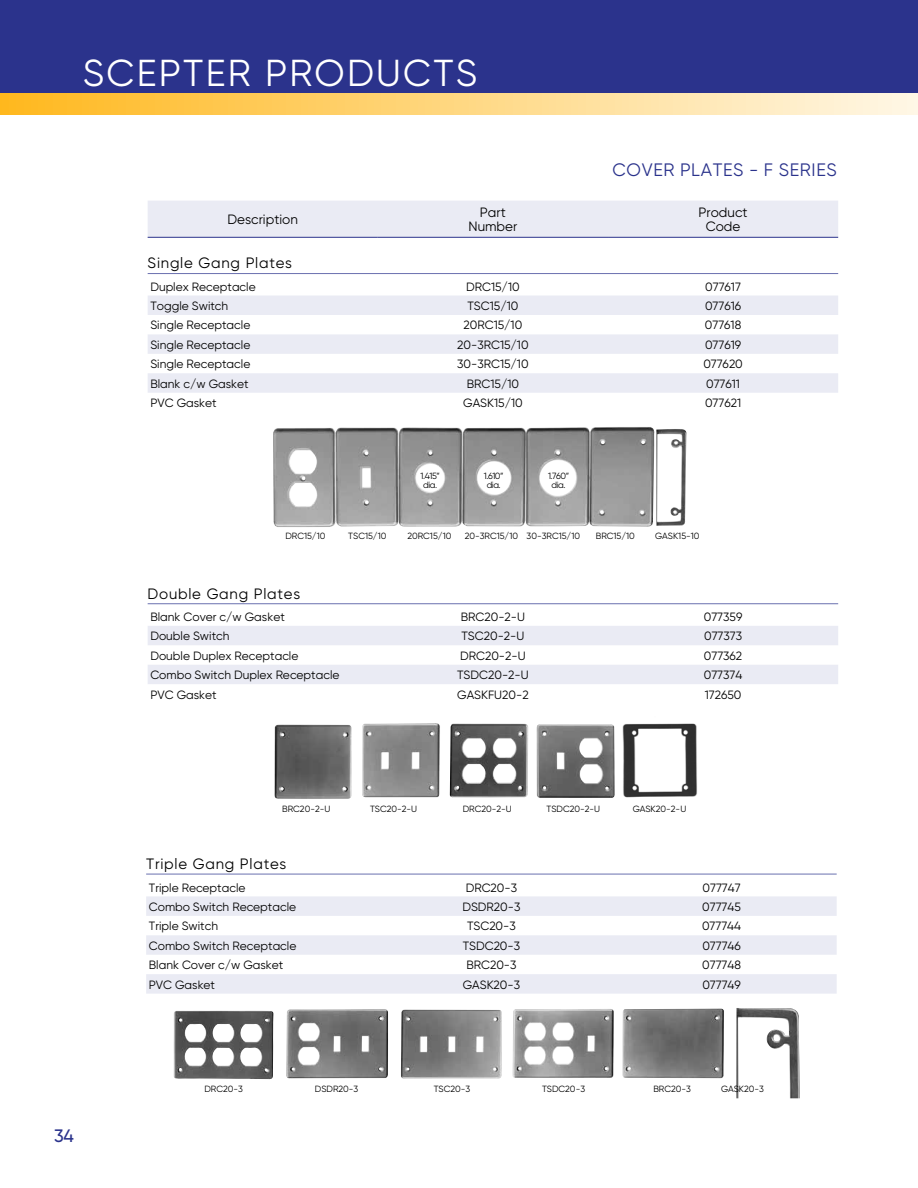
<style>
.page{position:relative;width:918px;height:1188px;background:#fff}
.page>*{position:absolute;margin:0;border:0;box-sizing:border-box;transform-origin:0 0}
.t1{font:37.5px "Gilroy";letter-spacing:.06em;color:#fff}
.t2{font:18px "Gilroy";letter-spacing:.035em;color:#2b338c}
.t3{font:500 18px "Gilroy";color:#2b338c}
.t4{font:15px "Gilroy";letter-spacing:.05em;color:#000}
.t5{font:13.5px/13.5px "Gilroy";color:#000;text-align:center}
.t6{font:12px "Gilroy";color:#000}
.t7{font:9px/9px "Gilroy";color:#000;text-align:center}
</style>
<div class="page">
<div style="left:0;top:0;width:918px;height:100px;background:#2b338c"></div>
<div style="left:0;top:94px;width:918px;height:21px;background:linear-gradient(to right,#ffb81d,#fff7e6)"></div>
<div style="left:148px;top:201px;width:690px;height:36px;background:#eaebf4"></div>
<hr style="left:148px;top:237px;width:230px;height:1px;background:#2b338c">
<hr style="left:378px;top:237px;width:230px;height:1px;background:#2b338c">
<hr style="left:608px;top:237px;width:230px;height:1px;background:#2b338c">
<hr style="left:148px;top:273px;width:690px;height:1px;background:#6a70af">
<svg style="left:148px;top:295px;width:690px;height:1px"></svg>
<svg style="left:148px;top:296px;width:690px;height:97px;fill:#eaebf4"></svg>
<img style="left:656px;top:429px;width:30px;height:97px">
<img style="left:273px;top:427px;width:382px;height:100px">
<hr style="left:148px;top:603px;width:690px;height:1px;background:#6a70af">
<svg style="left:148px;top:626px;width:690px;height:58px"></svg>
<img style="left:622px;top:723px;width:75px;height:75px">
<img style="left:274px;top:725px;width:78px;height:74px">
<img style="left:450px;top:723px;width:78px;height:74px">
<img style="left:362px;top:723px;width:78px;height:74px">
<img style="left:536px;top:724px;width:79px;height:74px">
<hr style="left:146px;top:874px;width:691px;height:1px;background:#6a70af">
<svg style="left:146px;top:896px;width:691px;height:98px;fill:#eaebf4"></svg>
<img style="left:736px;top:1008px;width:64px;height:90px">
<img style="left:622px;top:1009px;width:102px;height:69px">
<img style="left:173px;top:1011px;width:101px;height:68px">
<img style="left:286px;top:1009px;width:102px;height:70px">
<img style="left:401px;top:1010px;width:101px;height:69px">
<img style="left:512px;top:1009px;width:102px;height:69px">
<h1 class="t1" style="left:83px;top:50px;width:396px">SCEPTER PRODUCTS</h1>
<h2 class="t2" style="left:613px;top:159px;width:226px">COVER PLATES - F SERIES</h2>
<p class="t5" style="left:228px;top:213px;width:72px">Description</p>
<p class="t5" style="left:468px;top:206px;width:50px">Part<br>Number</p>
<p class="t5" style="left:699px;top:206px;width:51px">Product<br>Code</p>
<p class="t4" style="left:148px;top:254px;width:146px">Single Gang Plates</p>
<p class="t6" style="left:150px;top:279px;width:107px">Duplex Receptacle</p>
<p class="t6" style="left:466px;top:279px;width:55px">DRC15/10</p>
<p class="t6" style="left:705px;top:279px;width:37px">077617</p>
<p class="t6" style="left:150px;top:299px;width:79px">Toggle Switch</p>
<p class="t6" style="left:467px;top:299px;width:52px">TSC15/10</p>
<p class="t6" style="left:705px;top:299px;width:38px">077616</p>
<p class="t6" style="left:150px;top:318px;width:102px">Single Receptacle</p>
<p class="t6" style="left:464px;top:318px;width:60px">20RC15/10</p>
<p class="t6" style="left:705px;top:318px;width:38px">077618</p>
<p class="t6" style="left:150px;top:337px;width:102px">Single Receptacle</p>
<p class="t6" style="left:457px;top:337px;width:73px">20-3RC15/10</p>
<p class="t6" style="left:705px;top:337px;width:38px">077619</p>
<p class="t6" style="left:150px;top:357px;width:102px">Single Receptacle</p>
<p class="t6" style="left:457px;top:357px;width:73px">30-3RC15/10</p>
<p class="t6" style="left:703px;top:357px;width:41px">077620</p>
<p class="t6" style="left:150px;top:376px;width:100px">Blank c/w Gasket</p>
<p class="t6" style="left:467px;top:376px;width:54px">BRC15/10</p>
<p class="t6" style="left:706px;top:376px;width:35px">077611</p>
<p class="t6" style="left:150px;top:396px;width:68px">PVC Gasket</p>
<p class="t6" style="left:463px;top:396px;width:61px">GASK15/10</p>
<p class="t6" style="left:705px;top:396px;width:38px">077621</p>
<p class="t7" style="left:420px;top:471px;width:21px">1.415” dia.</p>
<p class="t7" style="left:484px;top:471px;width:21px">1.610” dia.</p>
<p class="t7" style="left:548px;top:471px;width:23px">1.760” dia.</p>
<p class="t7" style="left:285px;top:531px;width:42px">DRC15/10</p>
<p class="t7" style="left:348px;top:531px;width:40px">TSC15/10</p>
<p class="t7" style="left:407px;top:531px;width:46px">20RC15/10</p>
<p class="t7" style="left:465px;top:531px;width:117px">20-3RC15/10 30-3RC15/10</p>
<p class="t7" style="left:596px;top:531px;width:41px">BRC15/10</p>
<p class="t7" style="left:655px;top:531px;width:46px">GASK15-10</p>
<p class="t4" style="left:148px;top:584px;width:154px">Double Gang Plates</p>
<p class="t6" style="left:150px;top:609px;width:136px">Blank Cover c/w Gasket</p>
<p class="t6" style="left:461px;top:609px;width:66px">BRC20-2-U</p>
<p class="t6" style="left:704px;top:609px;width:40px">077359</p>
<p class="t6" style="left:150px;top:629px;width:81px">Double Switch</p>
<p class="t6" style="left:461px;top:629px;width:64px">TSC20-2-U</p>
<p class="t6" style="left:704px;top:629px;width:39px">077373</p>
<p class="t6" style="left:150px;top:648px;width:150px">Double Duplex Receptacle</p>
<p class="t6" style="left:460px;top:648px;width:67px">DRC20-2-U</p>
<p class="t6" style="left:704px;top:648px;width:40px">077362</p>
<p class="t6" style="left:150px;top:668px;width:191px">Combo Switch Duplex Receptacle</p>
<p class="t6" style="left:457px;top:668px;width:73px">TSDC20-2-U</p>
<p class="t6" style="left:704px;top:668px;width:40px">077374</p>
<p class="t6" style="left:150px;top:687px;width:68px">PVC Gasket</p>
<p class="t6" style="left:457px;top:687px;width:73px">GASKFU20-2</p>
<p class="t6" style="left:705px;top:687px;width:38px">172650</p>
<h2 class="t3" style="left:54px;top:1125px;width:22px">34</h2>
<p class="t7" style="left:282px;top:805px;width:50px">BRC20-2-U</p>
<p class="t7" style="left:370px;top:805px;width:49px">TSC20-2-U</p>
<p class="t7" style="left:463px;top:805px;width:51px">DRC20-2-U</p>
<p class="t7" style="left:547px;top:805px;width:55px">TSDC20-2-U</p>
<p class="t7" style="left:633px;top:805px;width:55px">GASK20-2-U</p>
<p class="t4" style="left:146px;top:854px;width:142px">Triple Gang Plates</p>
<p class="t6" style="left:149px;top:880px;width:98px">Triple Receptacle</p>
<p class="t6" style="left:466px;top:880px;width:53px">DRC20-3</p>
<p class="t6" style="left:703px;top:880px;width:40px">077747</p>
<p class="t6" style="left:149px;top:899px;width:149px">Combo Switch Receptacle</p>
<p class="t6" style="left:462px;top:899px;width:59px">DSDR20-3</p>
<p class="t6" style="left:702px;top:899px;width:40px">077745</p>
<p class="t6" style="left:149px;top:919px;width:71px">Triple Switch</p>
<p class="t6" style="left:467px;top:919px;width:50px">TSC20-3</p>
<p class="t6" style="left:702px;top:919px;width:41px">077744</p>
<p class="t6" style="left:149px;top:938px;width:149px">Combo Switch Receptacle</p>
<p class="t6" style="left:463px;top:938px;width:59px">TSDC20-3</p>
<p class="t6" style="left:702px;top:938px;width:40px">077746</p>
<p class="t6" style="left:149px;top:958px;width:136px">Blank Cover c/w Gasket</p>
<p class="t6" style="left:466px;top:958px;width:52px">BRC20-3</p>
<p class="t6" style="left:702px;top:958px;width:40px">077748</p>
<p class="t6" style="left:149px;top:977px;width:68px">PVC Gasket</p>
<p class="t6" style="left:463px;top:977px;width:59px">GASK20-3</p>
<p class="t6" style="left:702px;top:977px;width:40px">077749</p>
<p class="t7" style="left:204px;top:1084px;width:40px">DRC20-3</p>
<p class="t7" style="left:315px;top:1084px;width:45px">DSDR20-3</p>
<p class="t7" style="left:434px;top:1084px;width:38px">TSC20-3</p>
<p class="t7" style="left:542px;top:1084px;width:45px">TSDC20-3</p>
<p class="t7" style="left:653px;top:1084px;width:39px">BRC20-3</p>
<p class="t7" style="left:721px;top:1084px;width:45px">GASK20-3</p>
</div>
